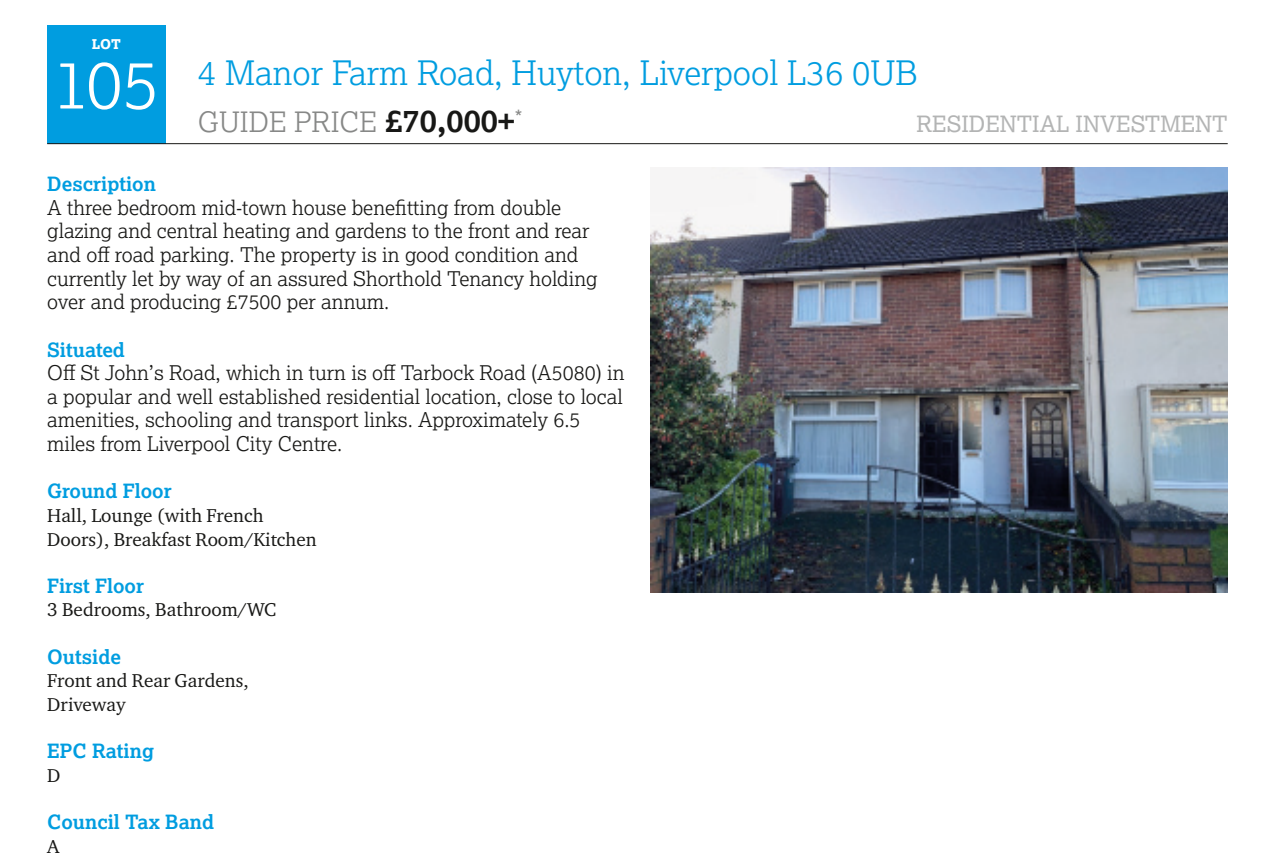
<style>
.page{position:relative;width:1272px;height:867px;background:#fff}
.page>*{position:absolute;margin:0;border:0;box-sizing:border-box;transform-origin:0 0}
.t1{font:300 67.5px "Lexia";color:#fff}
.t2{font:300 33.75px "Lexia";color:#009de0}
.t3{font:300 28.12px "Lexia";color:#878887}
.t4{font:22.5px "Lexia";color:#b3b4b4}
.t5{font:300 20.25px/23.6px "Lexia";color:#181816}
.t6{font:700 19.8px "Lexia";color:#009de0}
.t7{font:19.12px/23.6px "Charter ITC Pro";color:#181816}
.t8{font:800 13.5px "Lexia";color:#fff}
.s1{font-weight:700;font-size:31.5px;color:#181816}
</style>
<div class="page">
<div style="left:47px;top:26px;width:118px;height:118px;background:#009de0"></div>
<hr style="left:47px;top:143px;width:1180px;height:1px;background:#181816">
<img style="left:650px;top:168px;width:577px;height:425px">
<p class="t8" style="left:92px;top:36px;width:31px">LOT</p>
<h1 class="t1" style="left:53px;top:41px;width:107px">105</h1>
<h2 class="t2" style="left:198px;top:51px;width:721px">4 Manor Farm Road, Huyton, Liverpool L36 0UB</h2>
<h3 class="t3" style="left:198px;top:104px;width:326px">GUIDE PRICE <span class="s1">£70,000+</span><sup>*</sup></h3>
<p class="t4" style="left:916px;top:110px;width:313px">RESIDENTIAL INVESTMENT</p>
<p class="t6" style="left:47px;top:172px;width:110px">Description</p>
<p class="t5" style="left:47px;top:195px;width:552px">A three bedroom mid-town house benefitting from double glazing and central heating and gardens to the front and rear and off road parking. The property is in good condition and currently let by way of an assured Shorthold Tenancy holding over and producing £7500 per annum.</p>
<p class="t6" style="left:47px;top:337px;width:79px">Situated</p>
<p class="t5" style="left:47px;top:360px;width:579px">Off St John’s Road, which in turn is off Tarbock Road (A5080) in a popular and well established residential location, close to local amenities, schooling and transport links. Approximately 6.5 miles from Liverpool City Centre.</p>
<p class="t6" style="left:47px;top:479px;width:126px">Ground Floor</p>
<p class="t7" style="left:47px;top:503px;width:271px">Hall, Lounge (with French<br>Doors), Breakfast Room/Kitchen</p>
<p class="t6" style="left:47px;top:573px;width:98px">First Floor</p>
<p class="t7" style="left:47px;top:598px;width:230px">3 Bedrooms, Bathroom/WC</p>
<p class="t6" style="left:47px;top:644px;width:75px">Outside</p>
<p class="t7" style="left:47px;top:669px;width:203px">Front and Rear Gardens,<br>Driveway</p>
<p class="t6" style="left:47px;top:739px;width:108px">EPC Rating</p>
<p class="t7" style="left:47px;top:763px;width:15px">D</p>
<p class="t6" style="left:47px;top:809px;width:168px">Council Tax Band</p>
<p class="t7" style="left:47px;top:834px;width:14px">A</p>
</div>
